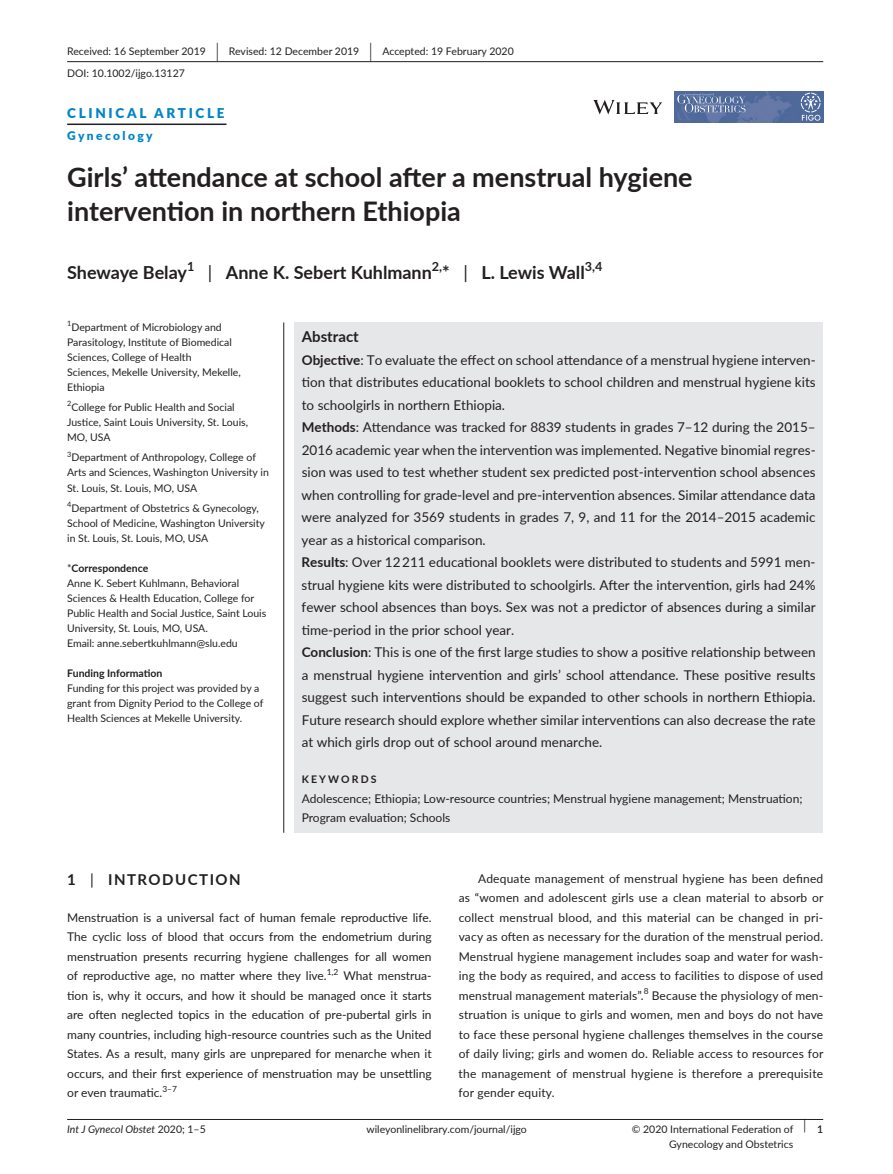
<style>
.page{position:relative;width:893px;height:1174px;background:#fff}
.page>*{position:absolute;margin:0;border:0;box-sizing:border-box;transform-origin:0 0}
.t1{font:700 27px/34.5px "Lato";color:#231f20}
.t2{font:700 18px "Lato";color:#231f20}
.t3{font:700 15px "Lato";letter-spacing:.1em;color:#231f20}
.t4{font:700 15px "Lato";color:#231f20}
.t5{font:13.5px/22.5px "Lato";color:#231f20}
.t6{font:900 13.5px "Lato";letter-spacing:.2em;color:#0085ca}
.t7{font:700 12.6px "Lato";color:#231f20}
.t8{font:12px/19.5px "Lato";color:#231f20;text-align:justify}
.t9{font:900 12px "Lato";letter-spacing:.2em;color:#0085ca}
.t10{font:10.5px/15px "Lato";color:#231f20}
.t11{font:italic 10.5px "Lato";color:#231f20}
.t12{font:700 10.5px "Lato";color:#231f20}
.t13{font:700 10.5px "Lato";letter-spacing:.2em;color:#231f20}
.t14{font:8.4px "Lato";color:#231f20}
.t15{font:7.35px "Lato";color:#231f20}
.s1{font-size:19.65px}
.s2{font-weight:400}
.s3{font-weight:700}
.s4{font-style:normal}
.s5{font-weight:600}
</style>
<div class="page">
<hr style="left:67px;top:1119px;width:756px;height:1px;background:#231f20">
<svg style="left:593px;top:100px;width:69px;height:14px"></svg>
<img style="left:674px;top:92px;width:149px;height:30px">
<svg style="left:677px;top:93px;width:68px;height:28px;background:#677da8"></svg>
<svg style="left:801px;top:93px;width:19px;height:28px"></svg>
<hr style="left:67px;top:61px;width:756px;height:1px;background:#231f20">
<hr style="left:67px;top:123px;width:159px;height:2px;background:#231f20">
<div style="left:294px;top:322px;width:529px;height:510px;background:#e6e7e9"></div>
<hr style="left:283px;top:322px;width:1px;height:510px;background:#231f20">
<p class="t10" style="left:67px;top:40px;width:448px;line-height:21.8px">Received: 16 September 2019 <span class="s1">|</span> Revised: 12 December 2019 <span class="s1">|</span> Accepted: 19 February 2020<br>DOI: 10.1002/ijgo.13127</p>
<p class="t6" style="left:67px;top:102px;width:159px">CLINICAL ARTICLE</p>
<p class="t9" style="left:67px;top:127px;width:87px">Gynecology</p>
<h1 class="t1" style="left:67px;top:158px;width:627px">Girls’ attendance at school after a menstrual hygiene intervention in northern Ethiopia</h1>
<h2 class="t2" style="left:67px;top:259px;width:121px">Shewaye Belay</h2>
<p class="t7" style="left:187px;top:257px;width:9px">1</p>
<h2 class="t2" style="left:208px;top:259px;width:225px"><span class="s2">|</span> Anne K. Sebert Kuhlmann</h2>
<p class="t7" style="left:432px;top:257px;width:12px">2,</p>
<h2 class="t2" style="left:442px;top:259px;width:144px">* <span class="s2">|</span> L. Lewis Wall</h2>
<p class="t7" style="left:585px;top:257px;width:19px">3,4</p>
<p class="t15" style="left:67px;top:318px;width:6px">1</p>
<p class="t10" style="left:67px;top:319px;width:175px;text-indent:4px">Department of Microbiology and<br>Parasitology, Institute of Biomedical<br>Sciences, College of Health<br>Sciences, Mekelle University, Mekelle,<br>Ethiopia</p>
<p class="t10" style="left:67px;top:399px;width:182px"><sup>2</sup>College for Public Health and Social<br>Justice, Saint Louis University, St. Louis,<br>MO, USA</p>
<p class="t10" style="left:67px;top:450px;width:203px"><sup>3</sup>Department of Anthropology, College of<br>Arts and Sciences, Washington University in<br>St. Louis, St. Louis, MO, USA</p>
<p class="t10" style="left:67px;top:500px;width:199px"><sup>4</sup>Department of Obstetrics &amp; Gynecology,<br>School of Medicine, Washington University in St. Louis, St. Louis, MO, USA</p>
<p class="t10" style="left:67px;top:560px;width:201px">*<span class="s3">Correspondence<br></span>Anne K. Sebert Kuhlmann, Behavioral Sciences &amp; Health Education, College for Public Health and Social Justice, Saint Louis University, St. Louis, MO, USA.<br>Email: anne.sebertkuhlmann@slu.edu</p>
<p class="t12" style="left:67px;top:665px;width:97px">Funding Information</p>
<p class="t10" style="left:67px;top:680px;width:198px">Funding for this project was provided by a grant from Dignity Period to the College of<br>Health Sciences at Mekelle University.</p>
<p class="t4" style="left:302px;top:325px;width:59px">Abstract</p>
<p class="t5" style="left:302px;top:348px;width:516px"><span class="s3">Objective</span>: To evaluate the effect on school attendance of a menstrual hygiene interven&shy;tion that distributes educational booklets to school children and menstrual hygiene kits to schoolgirls in northern Ethiopia.<br><span class="s3">Methods</span>: Attendance was tracked for 8839 students in grades 7–12 during the 2015– 2016 academic year when the intervention was implemented. Negative binomial regres&shy;sion was used to test whether student sex predicted post-intervention school absences when controlling for grade-level and pre-intervention absences. Similar attendance data were analyzed for 3569 students in grades 7, 9, and 11 for the 2014–2015 academic year as a historical comparison.<br><span class="s3">Results</span>: Over 12 211 educational booklets were distributed to students and 5991 men&shy;strual hygiene kits were distributed to schoolgirls. After the intervention, girls had 24% fewer school absences than boys. Sex was not a predictor of absences during a similar time-period in the prior school year.<br><span class="s3">Conclusion</span>: This is one of the first large studies to show a positive relationship between a menstrual hygiene intervention and girls’ school attendance. These positive results suggest such interventions should be expanded to other schools in northern Ethiopia.<br>Future research should explore whether similar interventions can also decrease the rate at which girls drop out of school around menarche.</p>
<p class="t13" style="left:302px;top:771px;width:76px">KEYWORDS</p>
<p class="t8" style="left:302px;top:788px;width:502px">Adolescence; Ethiopia; Low-resource countries; Menstrual hygiene management; Menstruation;<br>Program evaluation; Schools</p>
<p class="t3" style="left:67px;top:868px;width:175px">1 <span class="s2">|</span> INTRODUCTION</p>
<p class="t8" style="left:67px;top:907px;width:366px">Menstruation is a universal fact of human female reproductive life.<br>The cyclic loss of blood that occurs from the endometrium during menstruation presents recurring hygiene challenges for all women of reproductive age, no matter where they live.</p>
<p class="t14" style="left:327px;top:965px;width:13px">1,2</p>
<p class="t8" style="left:67px;top:965px;width:366px;text-indent:276px">What menstrua&shy;tion is, why it occurs, and how it should be managed once it starts are often neglected topics in the education of pre-pubertal girls in many countries, including high-resource countries such as the United States. As a result, many girls are unprepared for menarche when it occurs, and their first experience of menstruation may be unsettling or even traumatic.</p>
<p class="t14" style="left:162px;top:1082px;width:16px">3–7</p>
<p class="t8" style="left:459px;top:868px;width:366px;text-indent:20px">Adequate management of menstrual hygiene has been defined as “women and adolescent girls use a clean material to absorb or collect menstrual blood, and this material can be changed in pri&shy;vacy as often as necessary for the duration of the menstrual period.<br>Menstrual hygiene management includes soap and water for wash&shy;ing the body as required, and access to facilities to dispose of used menstrual management materials”.<sup>8</sup> Because the physiology of men&shy;struation is unique to girls and women, men and boys do not have to face these personal hygiene challenges themselves in the course of daily living; girls and women do. Reliable access to resources for the management of menstrual hygiene is therefore a prerequisite for gender equity.</p>
<p class="t11" style="left:67px;top:1122px;width:140px">Int J Gynecol Obstet <span class="s4">2020; 1–5</span></p>
<p class="t10" style="left:366px;top:1121px;width:162px">wileyonlinelibrary.com/journal/ijgo</p>
<p class="t10" style="left:669px;top:1121px;width:156px;text-indent:-37px">© 2020 International Federation of <sup>|</sup> <span class="s5">1<br></span>Gynecology and Obstetrics</p>
</div>
